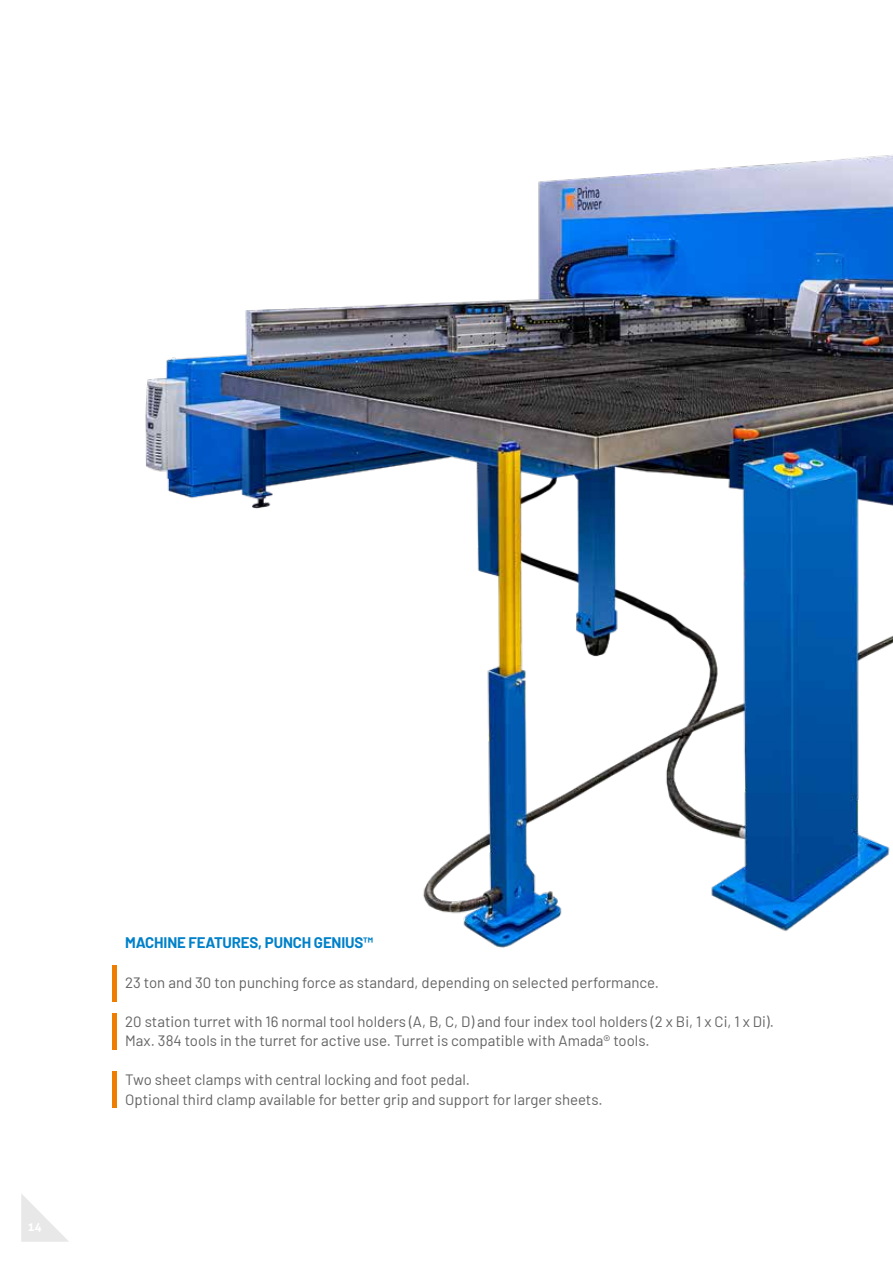
<style>
.page{position:relative;width:893px;height:1263px;background:#fff}
.page>*{position:absolute;margin:0;border:0;box-sizing:border-box;transform-origin:0 0}
.t1{font:15px/19.5px "Barlow";color:#646363}
.t2{font:700 15px "Barlow";letter-spacing:-.01em;color:#0081c9}
.t3{font:700 12px "Aller";color:#fff}
</style>
<div class="page">
<svg style="left:21px;top:1194px;width:48px;height:48px"></svg>
<hr style="left:112px;top:965px;width:4px;height:36px;background:#ef7d00">
<hr style="left:112px;top:1013px;width:4px;height:36px;background:#ef7d00">
<hr style="left:112px;top:1071px;width:4px;height:37px;background:#ef7d00">
<img style="left:116px;top:155px;width:777px;height:836px">
<p class="t3" style="left:27px;top:1220px;width:16px">14</p>
<p class="t2" style="left:125px;top:932px;width:250px">MACHINE FEATURES, PUNCH GENIUS™</p>
<p class="t1" style="left:125px;top:971px;width:535px">23 ton and 30 ton punching force as standard, depending on selected performance.</p>
<p class="t1" style="left:125px;top:1010px;width:650px">20 station turret with 16 normal tool holders (A, B, C, D) and four index tool holders (2 x Bi, 1 x Ci, 1 x Di).<br>Max. 384 tools in the turret for active use. Turret is compatible with Amada® tools.</p>
<p class="t1" style="left:125px;top:1069px;width:479px">Two sheet clamps with central locking and foot pedal.<br>Optional third clamp available for better grip and support for larger sheets.</p>
</div>
